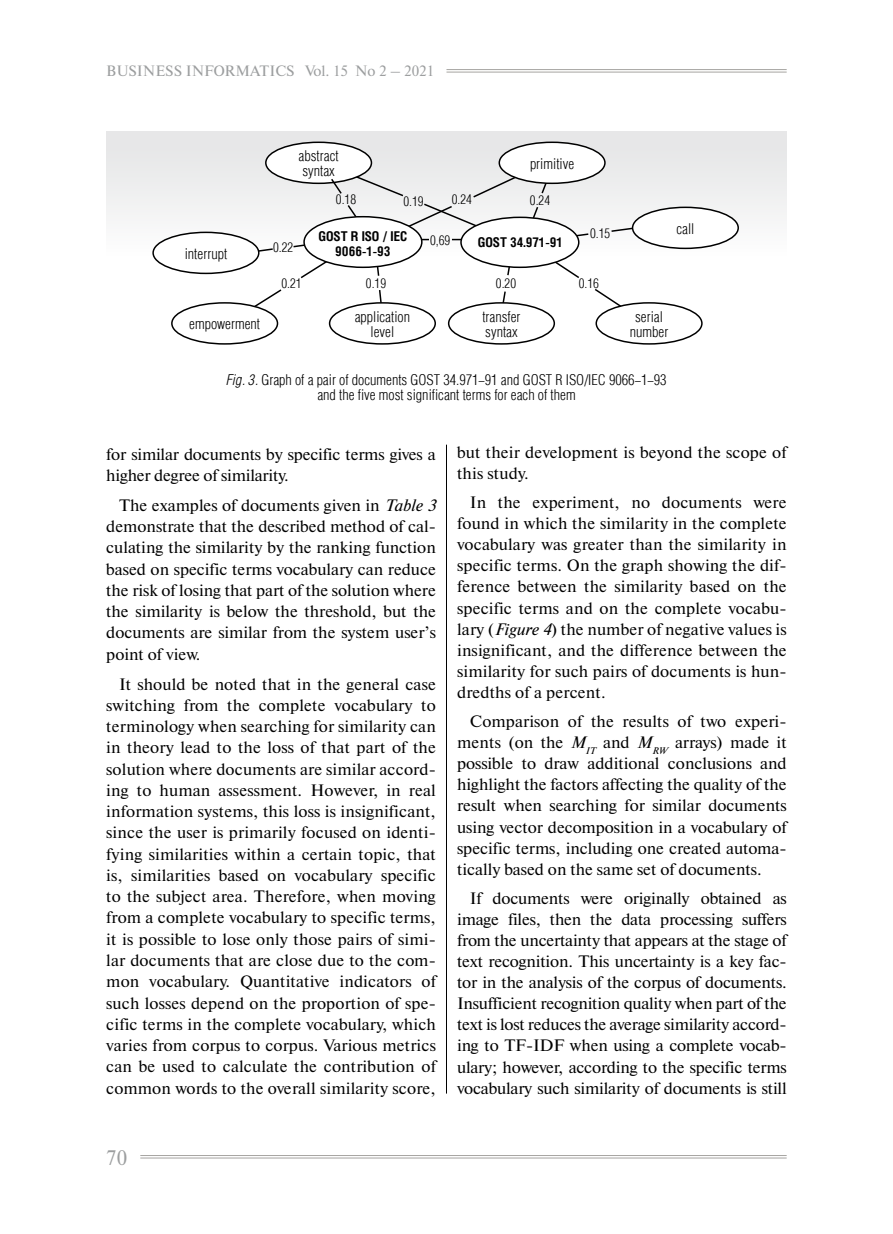
<style>
.page{position:relative;width:893px;height:1234px;background:#fff}
.page>*{position:absolute;margin:0;border:0;box-sizing:border-box;transform-origin:0 0}
.t1{font:21px "Newton C";color:#9c9e9f}
.ТЕКСТ{font:16.5px/21.3px "Newton C";color:#000;text-align:justify}
.РИсунок{font:300 15px/15px "Helios Cond";color:#000;text-align:center}
.t2{font:15px "Newton C";color:#9c9e9f}
.Н_РИсунок{font:300 13.5px "Helios Cond";color:#000}
.Текст_табл_узкий{font:700 13.5px/15px "Helios Cond";color:#000;text-align:center}
.s1{font-style:italic}
</style>
<div class="page">
<hr style="left:446px;top:69px;width:341px;height:1px;background:#a6a4a1">
<hr style="left:446px;top:72px;width:341px;height:1px;background:#a6a4a1">
<hr style="left:140px;top:1154px;width:647px;height:1px;background:#a6a4a1">
<hr style="left:140px;top:1157px;width:647px;height:1px;background:#a6a4a1">
<hr style="left:446px;top:444px;width:1px;height:649px;background:#000">
<div style="left:106px;top:132px;width:681px;height:125px;background:linear-gradient(to bottom,#e4e4e5,#f9f9f9)"></div>
<svg style="left:575px;top:232px;width:15px;height:6px"></svg>
<svg style="left:546px;top:255px;width:35px;height:23px"></svg>
<svg style="left:236px;top:289px;width:46px;height:35px"></svg>
<svg style="left:292px;top:241px;width:12px;height:7px"></svg>
<svg style="left:610px;top:225px;width:23px;height:8px"></svg>
<svg style="left:258px;top:247px;width:16px;height:7px"></svg>
<svg style="left:595px;top:289px;width:29px;height:22px"></svg>
<svg style="left:502px;top:291px;width:4px;height:11px"></svg>
<svg style="left:300px;top:258px;width:31px;height:21px"></svg>
<svg style="left:379px;top:290px;width:3px;height:12px"></svg>
<svg style="left:540px;top:184px;width:9px;height:11px"></svg>
<svg style="left:530px;top:205px;width:9px;height:12px"></svg>
<div style="left:596px;top:303px;width:106px;height:41px;background:#fff;border-radius:50%"></div>
<div style="left:595px;top:302px;width:108px;height:42px;border:2px solid #000;border-radius:50%"></div>
<div style="left:153px;top:232px;width:106px;height:41px;background:#fff;border-radius:50%"></div>
<div style="left:152px;top:231px;width:107px;height:43px;border:2px solid #000;border-radius:50%"></div>
<div style="left:172px;top:303px;width:105px;height:41px;background:#fff;border-radius:50%"></div>
<div style="left:171px;top:302px;width:107px;height:42px;border:2px solid #000;border-radius:50%"></div>
<div style="left:499px;top:142px;width:106px;height:41px;background:#fff;border-radius:50%"></div>
<div style="left:498px;top:141px;width:108px;height:43px;border:2px solid #000;border-radius:50%"></div>
<div style="left:633px;top:207px;width:105px;height:41px;background:#fff;border-radius:50%"></div>
<div style="left:632px;top:206px;width:107px;height:43px;border:2px solid #000;border-radius:50%"></div>
<div style="left:329px;top:302px;width:107px;height:42px;border:2px solid #000;border-radius:50%"></div>
<div style="left:448px;top:302px;width:107px;height:42px;border:2px solid #000;border-radius:50%"></div>
<div style="left:266px;top:142px;width:105px;height:41px;background:#fff;border-radius:50%"></div>
<div style="left:265px;top:141px;width:107px;height:43px;border:2px solid #000;border-radius:50%"></div>
<svg style="left:375px;top:267px;width:5px;height:9px"></svg>
<svg style="left:330px;top:173px;width:189px;height:58px"></svg>
<svg style="left:506px;top:267px;width:4px;height:9px"></svg>
<div style="left:304px;top:217px;width:118px;height:50px;background:#fff;border-radius:50%"></div>
<div style="left:303px;top:216px;width:120px;height:52px;border:2px solid #000;border-radius:50%"></div>
<div style="left:461px;top:217px;width:118px;height:50px;background:#fff;border-radius:50%"></div>
<div style="left:460px;top:216px;width:119px;height:52px;border:2px solid #000;border-radius:50%"></div>
<p class="t2" style="left:106px;top:62px;width:329px">BUSINESS INFORMATICS Vol. 15 No 2 – 2021</p>
<p class="РИсунок" style="left:185px;top:246px;width:44px">interrupt</p>
<p class="РИсунок" style="left:189px;top:316px;width:72px">empowerment</p>
<p class="РИсунок" style="left:299px;top:148px;width:42px;text-align:left">abstract syntax</p>
<p class="Н_РИсунок" style="left:336px;top:192px;width:22px">0.18</p>
<p class="Н_РИсунок" style="left:403px;top:193px;width:22px">0.19</p>
<p class="РИсунок" style="left:530px;top:156px;width:46px">primitive</p>
<p class="Н_РИсунок" style="left:452px;top:192px;width:22px">0.24</p>
<p class="Н_РИсунок" style="left:530px;top:192px;width:22px">0.24</p>
<p class="Н_РИсунок" style="left:273px;top:239px;width:22px">0.22</p>
<p class="Текст_табл_узкий" style="left:319px;top:228px;width:90px">GOST R ISO / IEC<br>9066-1-93</p>
<p class="Текст_табл_узкий" style="left:478px;top:234px;width:86px">GOST 34.971-91</p>
<p class="Н_РИсунок" style="left:430px;top:232px;width:22px">0,69</p>
<p class="Н_РИсунок" style="left:590px;top:226px;width:22px">0.15</p>
<p class="Н_РИсунок" style="left:281px;top:276px;width:22px">0.21</p>
<p class="Н_РИсунок" style="left:366px;top:276px;width:22px">0.19</p>
<p class="Н_РИсунок" style="left:496px;top:276px;width:22px">0.20</p>
<p class="Н_РИсунок" style="left:579px;top:275px;width:22px">0.16</p>
<p class="РИсунок" style="left:355px;top:309px;width:57px">application level</p>
<p class="РИсунок" style="left:482px;top:309px;width:40px;text-align:left">transfer syntax</p>
<p class="РИсунок" style="left:676px;top:221px;width:20px">call</p>
<p class="РИсунок" style="left:630px;top:309px;width:40px">serial number</p>
<p class="РИсунок" style="left:226px;top:371px;width:442px"><span class="s1">Fig. 3.</span> Graph of a pair of documents GOST 34.971-91 and GOST R ISO/IEC 9066-1-93 and the five most significant terms for each of them</p>
<p class="ТЕКСТ" style="left:106px;top:443px;width:331px">for similar documents by specific terms gives a higher degree of similarity.</p>
<p class="ТЕКСТ" style="left:106px;top:494px;width:331px;text-indent:13px">The examples of documents given in <span class="s1">Table 3 </span>demonstrate that the described method of cal&shy;culating the similarity by the ranking function based on specific terms vocabulary can reduce the risk of losing that part of the solution where the similarity is below the threshold, but the documents are similar from the system user’s point of view.</p>
<p class="ТЕКСТ" style="left:106px;top:673px;width:331px;text-indent:13px">It should be noted that in the general case switching from the complete vocabulary to terminology when searching for similarity can in theory lead to the loss of that part of the solution where documents are similar accord&shy;ing to human assessment. However, in real information systems, this loss is insignificant, since the user is primarily focused on identi&shy;fying similarities within a certain topic, that is, similarities based on vocabulary specific to the subject area. Therefore, when moving from a complete vocabulary to specific terms, it is possible to lose only those pairs of simi&shy;lar documents that are close due to the com&shy;mon vocabulary. Quantitative indicators of such losses depend on the proportion of spe&shy;cific terms in the complete vocabulary, which varies from corpus to corpus. Various metrics can be used to calculate the contribution of common words to the overall similarity score,</p>
<p class="ТЕКСТ" style="left:457px;top:441px;width:331px">but their development is beyond the scope of this study.</p>
<p class="ТЕКСТ" style="left:457px;top:492px;width:331px;text-indent:13px">In the experiment, no documents were found in which the similarity in the complete vocabulary was greater than the similarity in specific terms. On the graph showing the dif&shy;ference between the similarity based on the specific terms and on the complete vocabu&shy;lary (<span class="s1">Figure 4</span>) the number of negative values is insignificant, and the difference between the similarity for such pairs of documents is hun&shy;dredths of a percent.</p>
<p class="ТЕКСТ" style="left:457px;top:711px;width:331px;text-indent:13px">Comparison of the results of two experi&shy;ments (on the <span class="s1">M</span><sub>IT</sub> and <span class="s1">M</span><sub>RW</sub> arrays) made it possible to draw additional conclusions and highlight the factors affecting the quality of the result when searching for similar documents using vector decomposition in a vocabulary of specific terms, including one created automa&shy;tically based on the same set of documents.</p>
<p class="ТЕКСТ" style="left:457px;top:887px;width:331px;text-indent:13px">If documents were originally obtained as image files, then the data processing suffers from the uncertainty that appears at the stage of text recognition. This uncertainty is a key fac&shy;tor in the analysis of the corpus of documents.<br>Insufficient recognition quality when part of the text is lost reduces the average similarity accord&shy;ing to TF-IDF when using a complete vocab&shy;ulary; however, according to the specific terms vocabulary such similarity of documents is still</p>
<p class="t1" style="left:106px;top:1145px;width:23px">70</p>
</div>
